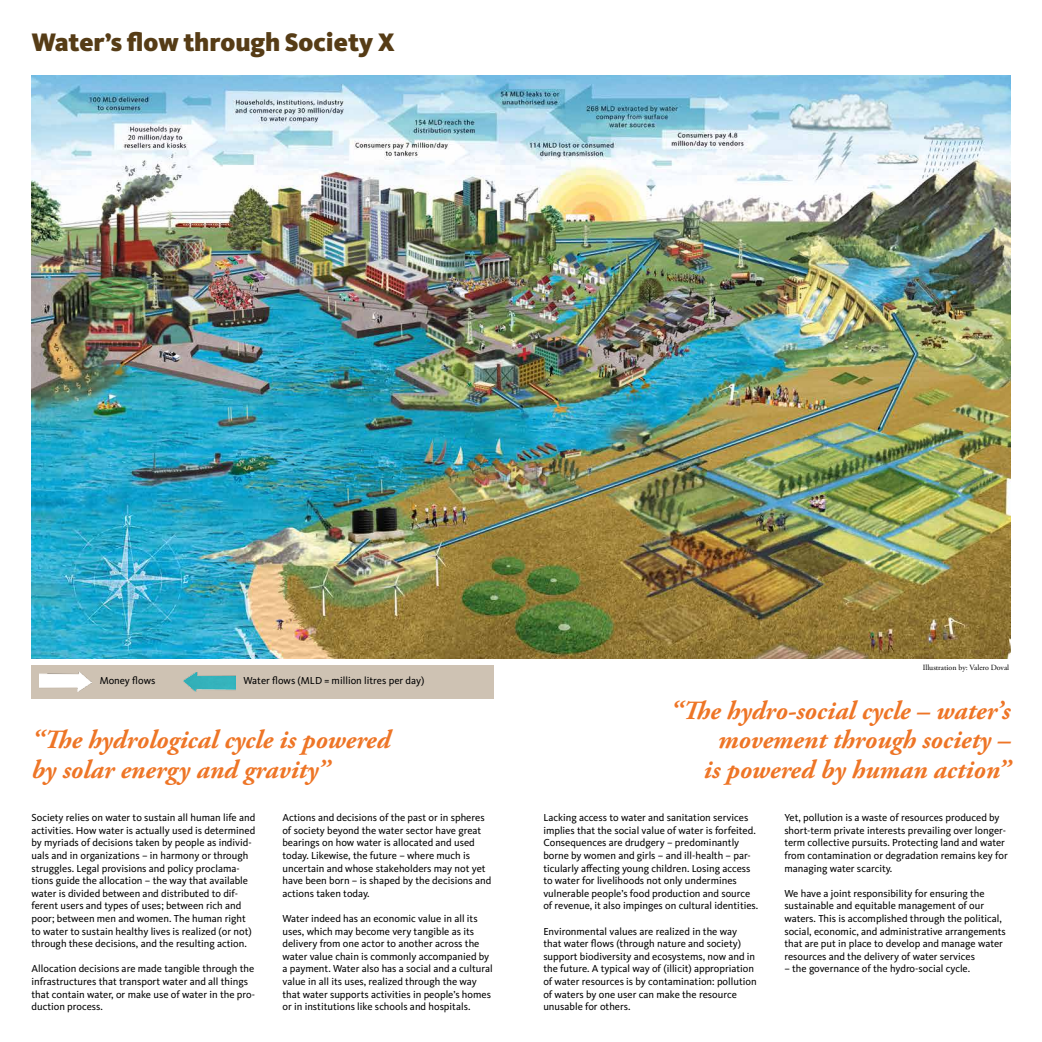
<style>
.page{position:relative;width:1042px;height:1042px;background:#fff}
.page>*{position:absolute;margin:0;border:0;box-sizing:border-box;transform-origin:0 0}
.t1{font:italic 700 26.25px/29.8px "Adobe Garamond Pro";color:#ee7526}
.t2{font:900 26.25px "Kievit OT";color:#563c16}
.t3{font:10.5px/12.6px "Kievit OT";color:#000}
.t4{font:7.88px "Adobe Garamond Pro";color:#000}
</style>
<div class="page">
<img style="left:32px;top:76px;width:978px;height:582px">
<div style="left:32px;top:665px;width:462px;height:34px;background:#cec2b3"></div>
<img style="left:40px;top:672px;width:52px;height:20px">
<img style="left:184px;top:672px;width:52px;height:19px">
<h1 class="t2" style="left:32px;top:27px;width:365px">Water’s flow through Society X</h1>
<p class="t3" style="left:100px;top:674px;width:57px">Money flows</p>
<p class="t3" style="left:244px;top:674px;width:182px">Water flows (MLD = million litres per day)</p>
<h1 class="t1" style="left:32px;top:725px;width:360px">“The hydrological cycle is powered by solar energy and gravity”</h1>
<p class="t3" style="left:32px;top:811px;width:225px">Society relies on water to sustain all human life and activities. How water is actually used is determined by myriads of decisions taken by people as individ&shy;uals and in organizations – in harmony or through struggles. Legal provisions and policy proclama&shy;tions guide the allocation – the way that available water is divided between and distributed to dif&shy;ferent users and types of uses; between rich and poor; between men and women. The human right to water to sustain healthy lives is realized (or not) through these decisions, and the resulting action.</p>
<p class="t3" style="left:32px;top:963px;width:225px">Allocation decisions are made tangible through the infrastructures that transport water and all things that contain water, or make use of water in the pro&shy;duction process.</p>
<p class="t3" style="left:282px;top:811px;width:210px">Actions and decisions of the past or in spheres of society beyond the water sector have great bearings on how water is allocated and used today. Likewise, the future – where much is uncertain and whose stakeholders may not yet have been born – is shaped by the decisions and actions taken today.</p>
<p class="t3" style="left:282px;top:912px;width:212px">Water indeed has an economic value in all its uses, which may become very tangible as its delivery from one actor to another across the water value chain is commonly accompanied by a payment. Water also has a social and a cultural value in all its uses, realized through the way that water supports activities in people’s homes or in institutions like schools and hospitals.</p>
<p class="t4" style="left:923px;top:663px;width:88px">Illustration by: Valero Doval</p>
<h1 class="t1" style="left:670px;top:696px;width:342px;text-align:right">“The hydro-social cycle – water’s movement through society –<br>is powered by human action”</h1>
<p class="t3" style="left:543px;top:811px;width:217px">Lacking access to water and sanitation services implies that the social value of water is forfeited.<br>Consequences are drudgery – predominantly borne by women and girls – and ill-health – par&shy;ticularly affecting young children. Losing access to water for livelihoods not only undermines vulnerable people’s food production and source of revenue, it also impinges on cultural identities.</p>
<p class="t3" style="left:543px;top:925px;width:215px">Environmental values are realized in the way that water flows (through nature and society) support biodiversity and ecosystems, now and in the future. A typical way of (illicit) appropriation of water resources is by contamination: pollution of waters by one user can make the resource unusable for others.</p>
<p class="t3" style="left:784px;top:811px;width:225px">Yet, pollution is a waste of resources produced by short-term private interests prevailing over longer&shy;term collective pursuits. Protecting land and water from contamination or degradation remains key for managing water scarcity.</p>
<p class="t3" style="left:784px;top:887px;width:223px">We have a joint responsibility for ensuring the sustainable and equitable management of our waters. This is accomplished through the political, social, economic, and administrative arrangements that are put in place to develop and manage water resources and the delivery of water services</p>
<p class="t3" style="left:784px;top:963px;width:187px">– the governance of the hydro-social cycle.</p>
</div>
